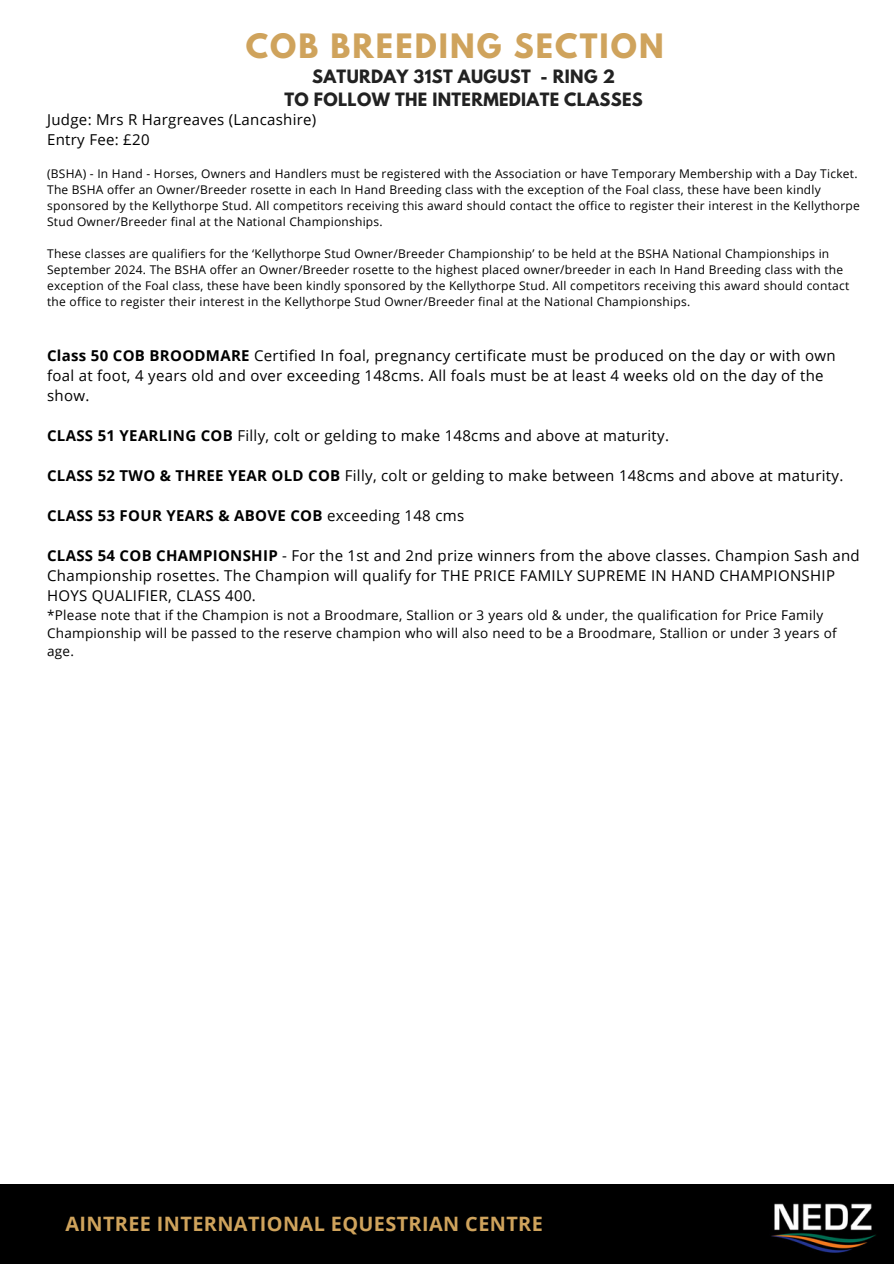
<style>
.page{position:relative;width:894px;height:1264px;background:#fff}
.page>*{position:absolute;margin:0;border:0;box-sizing:border-box;transform-origin:0 0}
.t1{font:700 29.85px "League Spartan";letter-spacing:.07em;color:#cfa35c}
.t2{font:700 19.8px "Open Sans";letter-spacing:.02em;color:#cfa35c}
.t3{font:700 16.35px/23.7px "League Spartan";letter-spacing:.02em;color:#222;text-align:center}
.t4{font:15px/20px "Open Sans";letter-spacing:.02em;color:#000}
.t5{font:700 15px "Open Sans";letter-spacing:.02em;color:#000}
.t6{font:13.5px/18px "Open Sans";letter-spacing:.02em;color:#000}
.t7{font:12px/16px "Open Sans";letter-spacing:.02em;color:#000}
.s1{font-weight:700}
.s2{font-weight:400}
</style>
<div class="page">
<div style="left:0;top:1184px;width:893px;height:79px;background:#000"></div>
<img style="left:771px;top:1203px;width:105px;height:50px">
<h4 class="t1" style="left:246px;top:31px;width:419px">COB BREEDING SECTION</h4>
<p class="t3" style="left:284px;top:66px;width:359px">SATURDAY 31ST AUGUST - RING 2<br>TO FOLLOW THE INTERMEDIATE CLASSES</p>
<p class="t4" style="left:47px;top:109px;width:271px">Judge: Mrs R Hargreaves (Lancashire)<br>Entry Fee: £20</p>
<p class="t7" style="left:47px;top:165px;width:814px">(BSHA) - In Hand - Horses, Owners and Handlers must be registered with the Association or have Temporary Membership with a Day Ticket.<br>The BSHA offer an Owner/Breeder rosette in each In Hand Breeding class with the exception of the Foal class, these have been kindly sponsored by the Kellythorpe Stud. All competitors receiving this award should contact the office to register their interest in the Kellythorpe Stud Owner/Breeder final at the National Championships.</p>
<h4 class="t7" style="left:47px;top:245px;width:803px">These classes are qualifiers for the ‘Kellythorpe Stud Owner/Breeder Championship’ to be held at the BSHA National Championships in September 2024. The BSHA offer an Owner/Breeder rosette to the highest placed owner/breeder in each In Hand Breeding class with the exception of the Foal class, these have been kindly sponsored by the Kellythorpe Stud. All competitors receiving this award should contact the office to register their interest in the Kellythorpe Stud Owner/Breeder final at the National Championships.</h4>
<h4 class="t4" style="left:47px;top:345px;width:789px"><span class="s1">Class 50 COB BROODMARE</span> Certified In foal, pregnancy certificate must be produced on the day or with own foal at foot, 4 years old and over exceeding 148cms. All foals must be at least 4 weeks old on the day of the show.</h4>
<h4 class="t4" style="left:47px;top:425px;width:623px"><span class="s1">CLASS 51 YEARLING COB</span> Filly, colt or gelding to make 148cms and above at maturity.</h4>
<h4 class="t4" style="left:47px;top:465px;width:797px"><span class="s1">CLASS 52 TWO &amp; THREE YEAR OLD COB</span> Filly, colt or gelding to make between 148cms and above at maturity.</h4>
<h5 class="t5" style="left:47px;top:505px;width:418px">CLASS 53 FOUR YEARS &amp; ABOVE COB <span class="s2">exceeding 148 cms</span></h5>
<p class="t4" style="left:47px;top:545px;width:813px"><span class="s1">CLASS 54 COB CHAMPIONSHIP</span> - For the 1st and 2nd prize winners from the above classes. Champion Sash and<br>Championship rosettes. The Champion will qualify for THE PRICE FAMILY SUPREME IN HAND CHAMPIONSHIP<br>HOYS QUALIFIER, CLASS 400.</p>
<p class="t6" style="left:47px;top:606px;width:790px">*Please note that if the Champion is not a Broodmare, Stallion or 3 years old &amp; under, the qualification for Price Family<br>Championship will be passed to the reserve champion who will also need to be a Broodmare, Stallion or under 3 years of age.</p>
<h1 class="t2" style="left:65px;top:1209px;width:479px">AINTREE INTERNATIONAL EQUESTRIAN CENTRE</h1>
</div>
